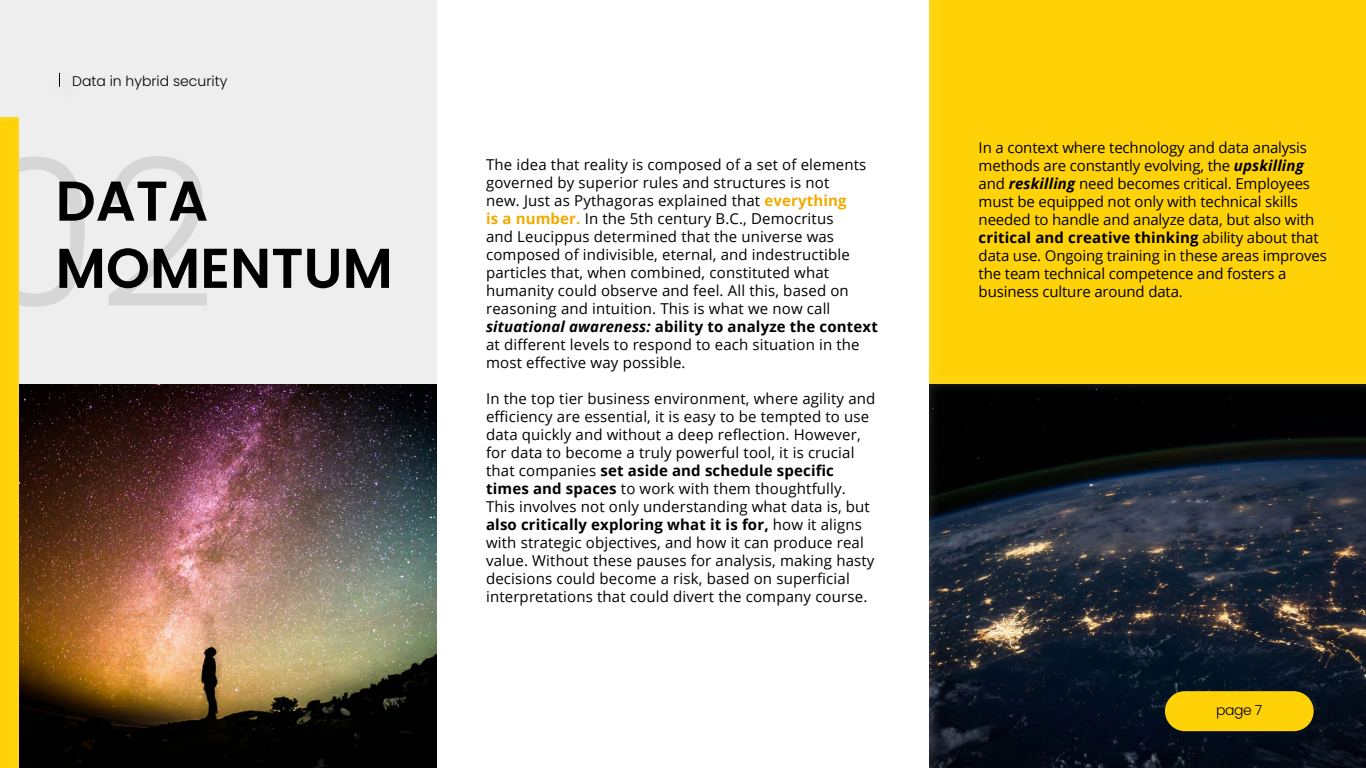
<style>
.page{position:relative;width:1366px;height:768px;background:#fff}
.page>*{position:absolute;margin:0;border:0;box-sizing:border-box;transform-origin:0 0}
.t1{font:300 206.2px "Poppins";color:#000}
.t2{font:600 56px/67.2px "Poppins";color:#000}
.t3{font:15px/18px "Open Sans";letter-spacing:.01em;color:#000}
.t4{font:15px/18px "Open Sans";letter-spacing:-.01em;color:#000}
.t5{font:300 14px "Poppins";color:#000}
.s1{font-weight:700;color:#f2aa00}
.s2{font-weight:700;font-style:italic}
.s3{font-weight:700}
</style>
<div class="page">
<img style="left:28px;top:384px;width:409px;height:384px">
<div style="left:0;top:0;width:446px;height:384px;background:#eeeeef"></div>
<div style="left:0;top:109px;width:28px;height:659px;background:#fff;opacity:.18"></div>
<div style="left:920px;top:376px;width:446px;height:392px;background:#fff;opacity:.18"></div>
<div style="left:920px;top:0;width:446px;height:384px;background:#ffd208"></div>
<div style="left:1165px;top:691px;width:149px;height:40px;background:#ffd208;border-radius:20px"></div>
<svg style="left:59px;top:73px;width:1px;height:14px"></svg>
<p class="t5" style="left:72px;top:73px;width:157px">Data in hybrid security</p>
<h1 class="t1" style="left:-29px;top:115px;width:247px">02</h1>
<h2 class="t2" style="left:56px;top:168px;width:339px">DATA<br>MOMENTUM</h2>
<p class="t3" style="left:486px;top:155px;width:393px">The idea that reality is composed of a set of elements governed by superior rules and structures is not<br>new. Just as Pythagoras explained that <span class="s1">everything<br>is a number.</span> In the 5th century B.C., Democritus<br>and Leucippus determined that the universe was composed of indivisible, eternal, and indestructible particles that, when combined, constituted what humanity could observe and feel. All this, based on reasoning and intuition. This is what we now call <span class="s2">situational awareness:</span> <span class="s3">ability to analyze the context </span>at different levels to respond to each situation in the most effective way possible.</p>
<p class="t3" style="left:486px;top:389px;width:391px">In the top tier business environment, where agility and efficiency are essential, it is easy to be tempted to use data quickly and without a deep reflection. However, for data to become a truly powerful tool, it is crucial that companies <span class="s3">set aside and schedule specific times and spaces</span> to work with them thoughtfully.<br>This involves not only understanding what data is, but <span class="s3">also critically exploring what it is for,</span> how it aligns with strategic objectives, and how it can produce real value. Without these pauses for analysis, making hasty decisions could become a risk, based on superficial interpretations that could divert the company course.</p>
<p class="t4" style="left:979px;top:138px;width:350px">In a context where technology and data analysis methods are constantly evolving, the <span class="s2">upskilling </span>and <span class="s2">reskilling</span> need becomes critical. Employees must be equipped not only with technical skills needed to handle and analyze data, but also with <span class="s3">critical and creative thinking</span> ability about that data use. Ongoing training in these areas improves the team technical competence and fosters a business culture around data.</p>
<p class="t5" style="left:1216px;top:702px;width:48px">page 7</p>
</div>
